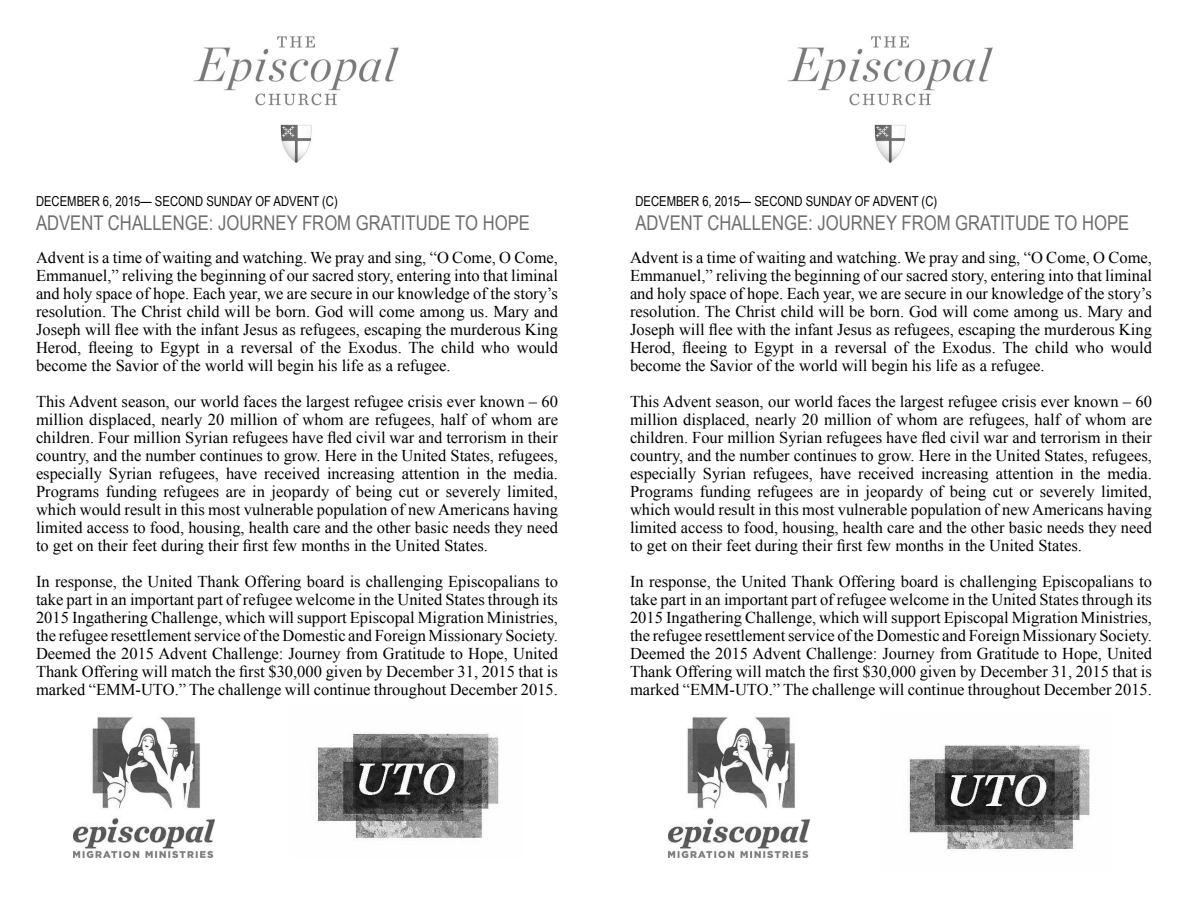
<style>
.page{position:relative;width:1188px;height:918px;background:#fff}
.page>*{position:absolute;margin:0;border:0;box-sizing:border-box;transform-origin:0 0}
.Paragraph_Style_1{font:20.4px "Arial Narrow";color:#6e6e6e}
.Paragraph_Style_1-2{font:16.5px/18px "Times New Roman";color:#000;text-align:justify}
.t1{font:13.8px "Arial Narrow";color:#000}
</style>
<div class="page">
<img style="left:193px;top:36px;width:206px;height:127px">
<img style="left:787px;top:36px;width:206px;height:127px">
<img style="left:74px;top:717px;width:140px;height:140px">
<img style="left:669px;top:717px;width:140px;height:140px">
<img style="left:316px;top:733px;width:183px;height:106px">
<img style="left:908px;top:744px;width:182px;height:106px">
<p class="t1" style="left:36px;top:191px;width:303px">DECEMBER 6, 2015— SECOND SUNDAY OF ADVENT (C)</p>
<p class="Paragraph_Style_1" style="left:36px;top:208px;width:495px">ADVENT CHALLENGE: JOURNEY FROM GRATITUDE TO HOPE</p>
<p class="Paragraph_Style_1-2" style="left:36px;top:248px;width:524px">Advent is a time of waiting and watching. We pray and sing, “O Come, O Come, Emmanuel,” reliving the beginning of our sacred story, entering into that liminal and holy space of hope. Each year, we are secure in our knowledge of the story’s resolution. The Christ child will be born. God will come among us. Mary and Joseph will flee with the infant Jesus as refugees, escaping the murderous King Herod, fleeing to Egypt in a reversal of the Exodus. The child who would become the Savior of the world will begin his life as a refugee.</p>
<p class="Paragraph_Style_1-2" style="left:36px;top:392px;width:524px">This Advent season, our world faces the largest refugee crisis ever known – 60 million displaced, nearly 20 million of whom are refugees, half of whom are children. Four million Syrian refugees have fled civil war and terrorism in their country, and the number continues to grow. Here in the United States, refugees, especially Syrian refugees, have received increasing attention in the media.<br>Programs funding refugees are in jeopardy of being cut or severely limited, which would result in this most vulnerable population of new Americans having limited access to food, housing, health care and the other basic needs they need to get on their feet during their first few months in the United States.</p>
<p class="Paragraph_Style_1-2" style="left:36px;top:572px;width:524px">In response, the United Thank Offering board is challenging Episcopalians to take part in an important part of refugee welcome in the United States through its 2015 Ingathering Challenge, which will support Episcopal Migration Ministries, the refugee resettlement service of the Domestic and Foreign Missionary Society.<br>Deemed the 2015 Advent Challenge: Journey from Gratitude to Hope, United Thank Offering will match the first $30,000 given by December 31, 2015 that is marked “EMM-UTO.” The challenge will continue throughout December 2015.</p>
<p class="t1" style="left:635px;top:191px;width:303px">DECEMBER 6, 2015— SECOND SUNDAY OF ADVENT (C)</p>
<p class="Paragraph_Style_1" style="left:635px;top:208px;width:495px">ADVENT CHALLENGE: JOURNEY FROM GRATITUDE TO HOPE</p>
<p class="Paragraph_Style_1-2" style="left:630px;top:248px;width:524px">Advent is a time of waiting and watching. We pray and sing, “O Come, O Come, Emmanuel,” reliving the beginning of our sacred story, entering into that liminal and holy space of hope. Each year, we are secure in our knowledge of the story’s resolution. The Christ child will be born. God will come among us. Mary and Joseph will flee with the infant Jesus as refugees, escaping the murderous King Herod, fleeing to Egypt in a reversal of the Exodus. The child who would become the Savior of the world will begin his life as a refugee.</p>
<p class="Paragraph_Style_1-2" style="left:630px;top:392px;width:524px">This Advent season, our world faces the largest refugee crisis ever known – 60 million displaced, nearly 20 million of whom are refugees, half of whom are children. Four million Syrian refugees have fled civil war and terrorism in their country, and the number continues to grow. Here in the United States, refugees, especially Syrian refugees, have received increasing attention in the media.<br>Programs funding refugees are in jeopardy of being cut or severely limited, which would result in this most vulnerable population of new Americans having limited access to food, housing, health care and the other basic needs they need to get on their feet during their first few months in the United States.</p>
<p class="Paragraph_Style_1-2" style="left:630px;top:572px;width:524px">In response, the United Thank Offering board is challenging Episcopalians to take part in an important part of refugee welcome in the United States through its 2015 Ingathering Challenge, which will support Episcopal Migration Ministries, the refugee resettlement service of the Domestic and Foreign Missionary Society.<br>Deemed the 2015 Advent Challenge: Journey from Gratitude to Hope, United Thank Offering will match the first $30,000 given by December 31, 2015 that is marked “EMM-UTO.” The challenge will continue throughout December 2015.</p>
</div>
